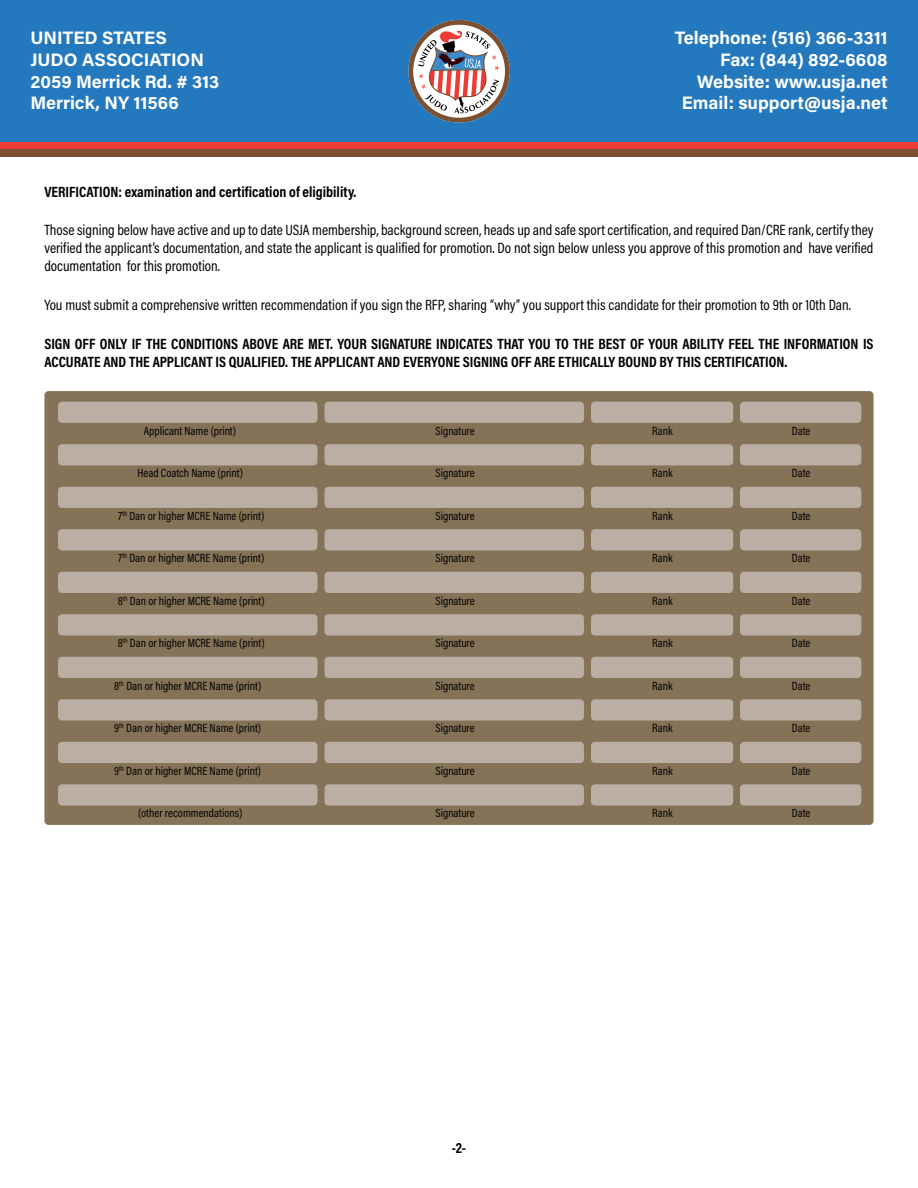
<style>
.page{position:relative;width:918px;height:1188px;background:#fff}
.page>*{position:absolute;margin:0;border:0;box-sizing:border-box;transform-origin:0 0}
.t1{font:700 18px/21.6px "Acumin Pro";color:#fff;text-align:right}
.t2{font:15px/18px "Acumin Pro Cond";color:#000001;text-align:justify}
.t3{font:700 15px/18px "Acumin Pro Cond";color:#000001}
.t4{font:12px "Acumin Pro Cond";color:#000001}
</style>
<div class="page">
<div style="left:44px;top:391px;width:830px;height:434px;background:#857357;border-radius:4px"></div>
<div style="left:58px;top:402px;width:259px;height:21px;background:#bbaea4;border-radius:4px"></div>
<div style="left:325px;top:402px;width:259px;height:21px;background:#bbaea4;border-radius:4px"></div>
<div style="left:591px;top:402px;width:142px;height:21px;background:#bbaea4;border-radius:4px"></div>
<div style="left:740px;top:402px;width:121px;height:21px;background:#bbaea4;border-radius:4px"></div>
<div style="left:58px;top:444px;width:259px;height:21px;background:#bbaea4;border-radius:4px"></div>
<div style="left:325px;top:444px;width:259px;height:21px;background:#bbaea4;border-radius:4px"></div>
<div style="left:591px;top:444px;width:142px;height:21px;background:#bbaea4;border-radius:4px"></div>
<div style="left:740px;top:444px;width:121px;height:21px;background:#bbaea4;border-radius:4px"></div>
<div style="left:58px;top:487px;width:259px;height:21px;background:#bbaea4;border-radius:4px"></div>
<div style="left:325px;top:487px;width:259px;height:21px;background:#bbaea4;border-radius:4px"></div>
<div style="left:591px;top:487px;width:142px;height:21px;background:#bbaea4;border-radius:4px"></div>
<div style="left:740px;top:487px;width:121px;height:21px;background:#bbaea4;border-radius:4px"></div>
<div style="left:58px;top:529px;width:259px;height:21px;background:#bbaea4;border-radius:4px"></div>
<div style="left:325px;top:529px;width:259px;height:21px;background:#bbaea4;border-radius:4px"></div>
<div style="left:591px;top:529px;width:142px;height:21px;background:#bbaea4;border-radius:4px"></div>
<div style="left:740px;top:529px;width:121px;height:21px;background:#bbaea4;border-radius:4px"></div>
<div style="left:58px;top:572px;width:259px;height:21px;background:#bbaea4;border-radius:4px"></div>
<div style="left:325px;top:572px;width:259px;height:21px;background:#bbaea4;border-radius:4px"></div>
<div style="left:591px;top:572px;width:142px;height:21px;background:#bbaea4;border-radius:4px"></div>
<div style="left:740px;top:572px;width:121px;height:21px;background:#bbaea4;border-radius:4px"></div>
<div style="left:58px;top:614px;width:259px;height:22px;background:#bbaea4;border-radius:4px"></div>
<div style="left:325px;top:614px;width:259px;height:22px;background:#bbaea4;border-radius:4px"></div>
<div style="left:591px;top:614px;width:142px;height:22px;background:#bbaea4;border-radius:4px"></div>
<div style="left:740px;top:614px;width:121px;height:22px;background:#bbaea4;border-radius:4px"></div>
<div style="left:58px;top:657px;width:259px;height:21px;background:#bbaea4;border-radius:4px"></div>
<div style="left:325px;top:657px;width:259px;height:21px;background:#bbaea4;border-radius:4px"></div>
<div style="left:591px;top:657px;width:142px;height:21px;background:#bbaea4;border-radius:4px"></div>
<div style="left:740px;top:657px;width:121px;height:21px;background:#bbaea4;border-radius:4px"></div>
<div style="left:58px;top:699px;width:259px;height:22px;background:#bbaea4;border-radius:4px"></div>
<div style="left:325px;top:699px;width:259px;height:22px;background:#bbaea4;border-radius:4px"></div>
<div style="left:591px;top:699px;width:142px;height:22px;background:#bbaea4;border-radius:4px"></div>
<div style="left:740px;top:699px;width:121px;height:22px;background:#bbaea4;border-radius:4px"></div>
<div style="left:58px;top:742px;width:259px;height:21px;background:#bbaea4;border-radius:4px"></div>
<div style="left:325px;top:742px;width:259px;height:21px;background:#bbaea4;border-radius:4px"></div>
<div style="left:591px;top:742px;width:142px;height:21px;background:#bbaea4;border-radius:4px"></div>
<div style="left:740px;top:742px;width:121px;height:21px;background:#bbaea4;border-radius:4px"></div>
<div style="left:58px;top:784px;width:259px;height:22px;background:#bbaea4;border-radius:4px"></div>
<div style="left:325px;top:784px;width:259px;height:22px;background:#bbaea4;border-radius:4px"></div>
<div style="left:591px;top:784px;width:142px;height:22px;background:#bbaea4;border-radius:4px"></div>
<div style="left:740px;top:784px;width:121px;height:22px;background:#bbaea4;border-radius:4px"></div>
<div style="left:0;top:0;width:918px;height:143px;background:#2479be"></div>
<img style="left:408px;top:20px;width:102px;height:103px">
<div style="left:0;top:143px;width:918px;height:7px;background:#ee3c37"></div>
<div style="left:0;top:150px;width:918px;height:7px;background:#7c5132"></div>
<p class="t1" style="left:30px;top:26px;width:190px;text-align:left">UNITED STATES<br>JUDO ASSOCIATION<br>2059 Merrick Rd. # 313<br>Merrick, NY 11566</p>
<p class="t1" style="left:675px;top:26px;width:214px">Telephone: (516) 366-3311<br>Fax: (844) 892-6608<br>Website: www.usja.net<br>Email: support@usja.net</p>
<p class="t3" style="left:44px;top:182px;width:313px">VERIFICATION: examination and certification of eligibility.</p>
<p class="t2" style="left:44px;top:221px;width:831px">Those signing below have active and up to date USJA membership, background screen, heads up and safe sport certification, and required Dan/CRE rank, certify they verified the applicant’s documentation, and state the applicant is qualified for promotion. Do not sign below unless you approve of this promotion and have verified documentation for this promotion.</p>
<p class="t2" style="left:44px;top:295px;width:808px">You must submit a comprehensive written recommendation if you sign the RFP, sharing “why” you support this candidate for their promotion to 9th or 10th Dan.</p>
<p class="t3" style="left:44px;top:334px;width:831px">SIGN OFF ONLY IF THE CONDITIONS ABOVE ARE MET. YOUR SIGNATURE INDICATES THAT YOU TO THE BEST OF YOUR ABILITY FEEL THE INFORMATION IS<br>ACCURATE AND THE APPLICANT IS QUALIFIED. THE APPLICANT AND EVERYONE SIGNING OFF ARE ETHICALLY BOUND BY THIS CERTIFICATION.</p>
<p class="t4" style="left:144px;top:423px;width:94px">Applicant Name (print)</p>
<p class="t4" style="left:436px;top:423px;width:41px">Signature</p>
<p class="t4" style="left:652px;top:423px;width:22px">Rank</p>
<p class="t4" style="left:792px;top:423px;width:20px">Date</p>
<p class="t4" style="left:138px;top:465px;width:107px">Head Coatch Name (print)</p>
<p class="t4" style="left:436px;top:465px;width:41px">Signature</p>
<p class="t4" style="left:652px;top:465px;width:22px">Rank</p>
<p class="t4" style="left:792px;top:465px;width:20px">Date</p>
<p class="t4" style="left:118px;top:508px;width:148px">7<sup>th</sup> Dan or higher MCRE Name (print)</p>
<p class="t4" style="left:436px;top:508px;width:41px">Signature</p>
<p class="t4" style="left:652px;top:508px;width:22px">Rank</p>
<p class="t4" style="left:792px;top:508px;width:20px">Date</p>
<p class="t4" style="left:118px;top:550px;width:148px">7<sup>th</sup> Dan or higher MCRE Name (print)</p>
<p class="t4" style="left:436px;top:550px;width:41px">Signature</p>
<p class="t4" style="left:652px;top:550px;width:22px">Rank</p>
<p class="t4" style="left:792px;top:550px;width:20px">Date</p>
<p class="t4" style="left:118px;top:593px;width:149px">8<sup>th</sup> Dan or higher MCRE Name (print)</p>
<p class="t4" style="left:436px;top:593px;width:41px">Signature</p>
<p class="t4" style="left:652px;top:593px;width:22px">Rank</p>
<p class="t4" style="left:792px;top:593px;width:20px">Date</p>
<p class="t4" style="left:118px;top:635px;width:149px">8<sup>th</sup> Dan or higher MCRE Name (print)</p>
<p class="t4" style="left:436px;top:635px;width:41px">Signature</p>
<p class="t4" style="left:652px;top:635px;width:22px">Rank</p>
<p class="t4" style="left:792px;top:635px;width:20px">Date</p>
<p class="t4" style="left:114px;top:678px;width:149px">8<sup>th</sup> Dan or higher MCRE Name (print)</p>
<p class="t4" style="left:436px;top:678px;width:41px">Signature</p>
<p class="t4" style="left:652px;top:678px;width:22px">Rank</p>
<p class="t4" style="left:792px;top:678px;width:20px">Date</p>
<p class="t4" style="left:114px;top:720px;width:149px">9<sup>th</sup> Dan or higher MCRE Name (print)</p>
<p class="t4" style="left:436px;top:720px;width:41px">Signature</p>
<p class="t4" style="left:652px;top:720px;width:22px">Rank</p>
<p class="t4" style="left:792px;top:720px;width:20px">Date</p>
<p class="t4" style="left:114px;top:763px;width:149px">9<sup>th</sup> Dan or higher MCRE Name (print)</p>
<p class="t4" style="left:436px;top:763px;width:41px">Signature</p>
<p class="t4" style="left:652px;top:763px;width:22px">Rank</p>
<p class="t4" style="left:792px;top:763px;width:20px">Date</p>
<p class="t4" style="left:138px;top:805px;width:106px">(other recommendations)</p>
<p class="t4" style="left:436px;top:805px;width:41px">Signature</p>
<p class="t4" style="left:652px;top:805px;width:22px">Rank</p>
<p class="t4" style="left:792px;top:805px;width:20px">Date</p>
<p class="t3" style="left:452px;top:1138px;width:16px">-2-</p>
</div>
